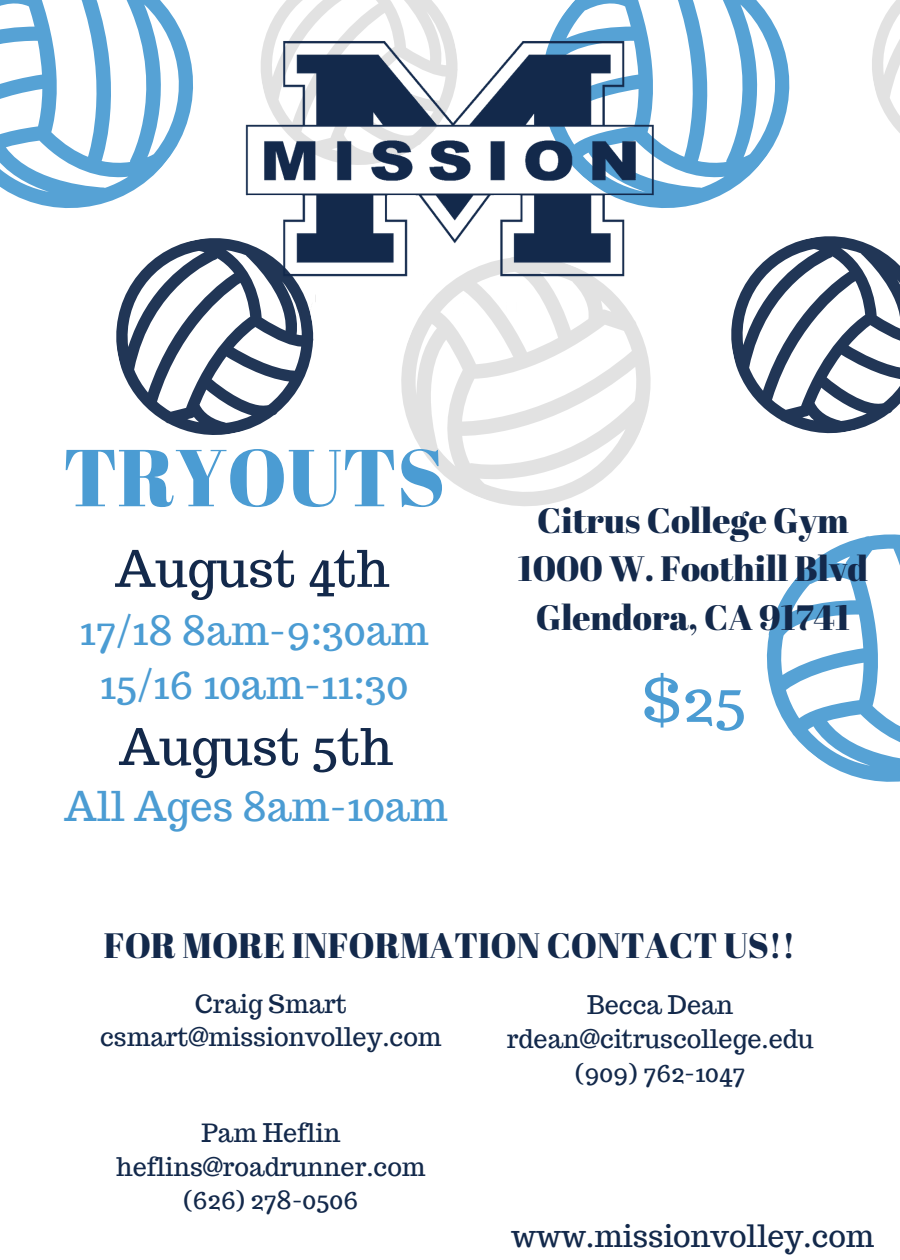
<style>
.page{position:relative;width:900px;height:1260px;background:#fff}
.page>*{position:absolute;margin:0;border:0;box-sizing:border-box;transform-origin:0 0}
.t1{font:80.5px "Abril Fatface";color:#4b9cd3}
.t2{font:60.5px "Trocchi";color:#4b9cd3}
.t3{font:50.25px "Trocchi";color:#13294b}
.t4{font:40.25px "Trocchi";color:#4b9cd3}
.t5{font:35.25px/48.8px "Abril Fatface";color:#13294b;text-align:center}
.t6{font:30.25px "Trocchi";color:#13294b}
.t7{font:25.25px/33.8px "Trocchi";color:#13294b;text-align:center}
</style>
<div class="page">
<svg style="left:0;top:0;width:193px;height:208px"></svg>
<svg style="left:401px;top:317px;width:250px;height:189px"></svg>
<svg style="left:270px;top:0;width:178px;height:24px"></svg>
<svg style="left:872px;top:0;width:28px;height:133px"></svg>
<svg style="left:731px;top:236px;width:169px;height:198px"></svg>
<svg style="left:557px;top:0;width:283px;height:258px"></svg>
<svg style="left:116px;top:238px;width:198px;height:197px"></svg>
<svg style="left:766px;top:534px;width:134px;height:248px"></svg>
<img style="left:240px;top:24px;width:420px;height:293px">
<h1 class="t1" style="left:63px;top:421px;width:384px">TRYOUTS</h1>
<h3 class="t3" style="left:115px;top:536px;width:276px">August 4th</h3>
<h3 class="t4" style="left:80px;top:604px;width:350px">17/18 8am-9:30am</h3>
<h3 class="t4" style="left:100px;top:658px;width:310px">15/16 10am-11:30</h3>
<h3 class="t3" style="left:119px;top:714px;width:276px">August 5th</h3>
<h3 class="t4" style="left:64px;top:780px;width:385px">All Ages 8am-10am</h3>
<h3 class="t5" style="left:518px;top:495px;width:352px">Citrus College Gym<br>1000 W. Foothill Blvd<br>Glendora, CA 91741</h3>
<h2 class="t2" style="left:642px;top:660px;width:106px">$25</h2>
<h3 class="t5" style="left:104px;top:920px;width:693px">FOR MORE INFORMATION CONTACT US!!</h3>
<p class="t7" style="left:507px;top:988px;width:308px">Becca Dean rdean@citruscollege.edu (909) 762-1047</p>
<p class="t7" style="left:100px;top:986px;width:343px">Craig Smart csmart@missionvolley.com</p>
<p class="t7" style="left:116px;top:1116px;width:311px">Pam Heflin heflins@roadrunner.com (626) 278-0506</p>
<p class="t6" style="left:511px;top:1216px;width:364px">www.missionvolley.com</p>
</div>
